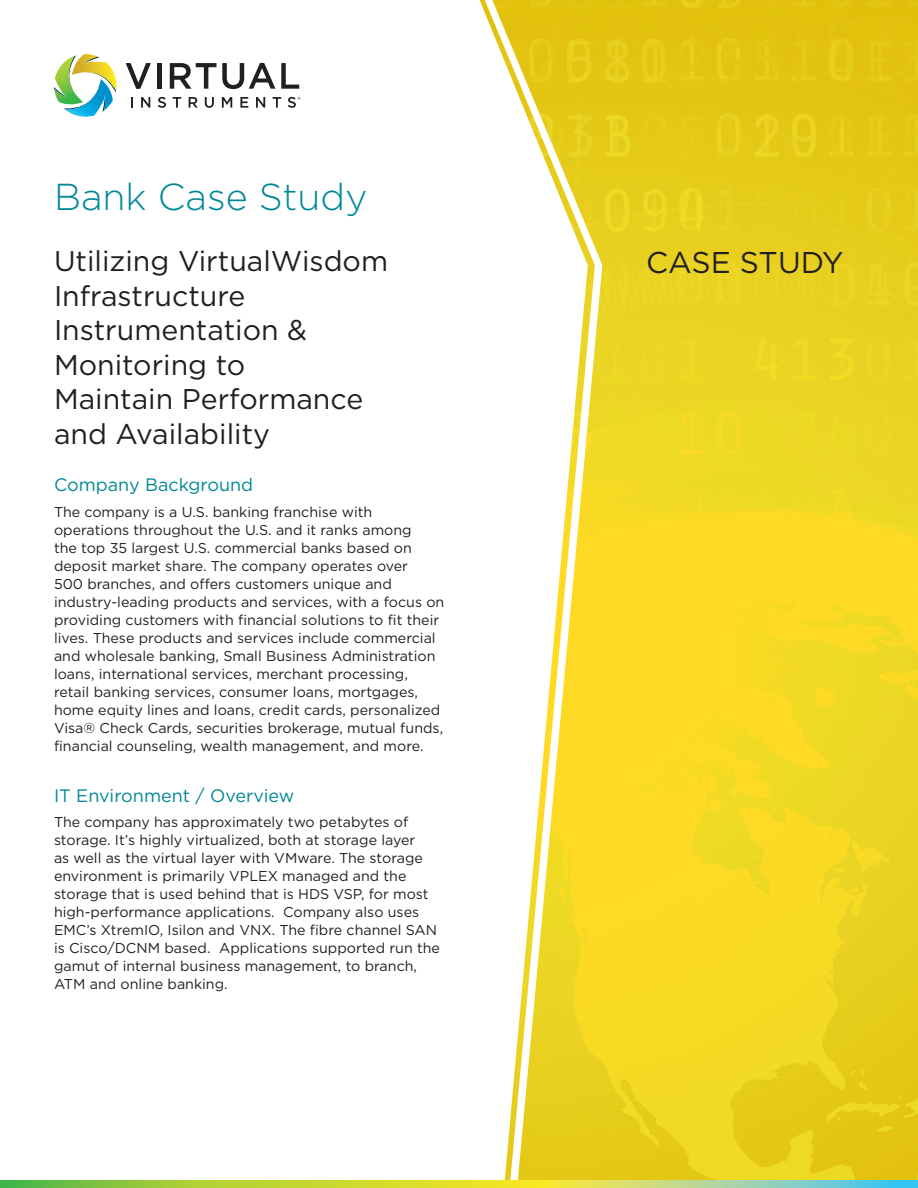
<style>
.page{position:relative;width:918px;height:1188px;background:#fff}
.page>*{position:absolute;margin:0;border:0;box-sizing:border-box;transform-origin:0 0}
.t1{font:300 37.5px "Gotham";color:#008895}
.t2{font:30px "Gotham";color:#231f20}
.Heading{font:28.5px/34.5px "Gotham";color:#231f20}
.Subheading{font:18px "Gotham";color:#008895}
.Body_Copy{font:14.25px/18px "Gotham";color:#231f20}
</style>
<div class="page">
<svg style="left:602px;top:0;width:316px;height:1181px;background:#efd31f"></svg>
<svg style="left:478px;top:0;width:124px;height:1181px"></svg>
<svg style="left:0;top:1181px;width:918px;height:7px;background:#abd360"></svg>
<svg style="left:126px;top:63px;width:25px;height:26px"></svg>
<hr style="left:157px;top:63px;width:4px;height:26px;background:#231f20">
<svg style="left:170px;top:63px;width:105px;height:26px"></svg>
<svg style="left:281px;top:63px;width:18px;height:26px"></svg>
<svg style="left:131px;top:97px;width:2px;height:11px"></svg>
<svg style="left:141px;top:97px;width:9px;height:11px"></svg>
<svg style="left:158px;top:97px;width:8px;height:11px"></svg>
<svg style="left:173px;top:97px;width:8px;height:11px"></svg>
<svg style="left:189px;top:97px;width:9px;height:11px"></svg>
<svg style="left:205px;top:97px;width:9px;height:11px"></svg>
<svg style="left:222px;top:97px;width:10px;height:11px"></svg>
<svg style="left:240px;top:97px;width:8px;height:11px"></svg>
<svg style="left:256px;top:97px;width:9px;height:11px"></svg>
<svg style="left:273px;top:97px;width:8px;height:11px"></svg>
<svg style="left:288px;top:97px;width:12px;height:11px"></svg>
<svg style="left:54px;top:54px;width:62px;height:63px"></svg>
<p class="t1" style="left:54px;top:173px;width:315px">Bank Case Study</p>
<p class="Heading" style="left:54px;top:244px;width:336px">Utilizing VirtualWisdom<br>Infrastructure<br>Instrumentation &amp;<br>Monitoring to<br>Maintain Performance and Availability</p>
<p class="Subheading" style="left:54px;top:473px;width:201px">Company Background</p>
<p class="Body_Copy" style="left:54px;top:502px;width:392px">The company is a U.S. banking franchise with operations throughout the U.S. and it ranks among<br>the top 35 largest U.S. commercial banks based on deposit market share. The company operates over<br>500 branches, and offers customers unique and industry-leading products and services, with a focus on providing customers with financial solutions to fit their lives. These products and services include commercial and wholesale banking, Small Business Administration loans, international services, merchant processing, retail banking services, consumer loans, mortgages, home equity lines and loans, credit cards, personalized Visa® Check Cards, securities brokerage, mutual funds, financial counseling, wealth management, and more.</p>
<p class="Subheading" style="left:54px;top:784px;width:242px">IT Environment / Overview</p>
<p class="Body_Copy" style="left:54px;top:813px;width:388px">The company has approximately two petabytes of storage. It’s highly virtualized, both at storage layer<br>as well as the virtual layer with VMware. The storage environment is primarily VPLEX managed and the storage that is used behind that is HDS VSP, for most high-performance applications. Company also uses EMC’s XtremIO, Isilon and VNX. The fibre channel SAN is Cisco/DCNM based. Applications supported run the gamut of internal business management, to branch, ATM and online banking.</p>
<p class="t2" style="left:646px;top:246px;width:199px">CASE STUDY</p>
</div>
